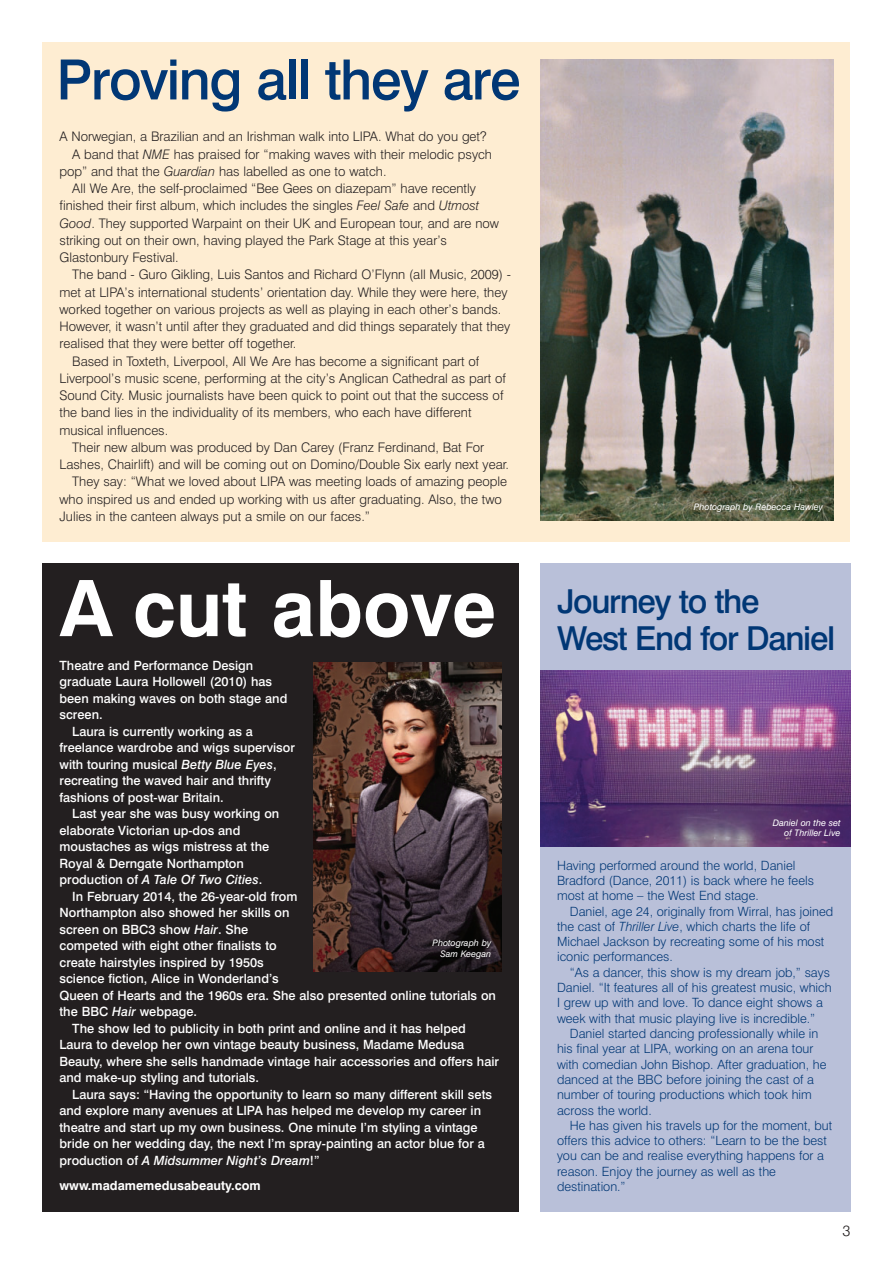
<style>
.page{position:relative;width:893px;height:1263px;background:#fff}
.page>*{position:absolute;margin:0;border:0;box-sizing:border-box;transform-origin:0 0}
.t1{font:700 78px "Swiss 721 BT";color:#fff}
.t2{font:500 55.5px "Swiss 721 BT";letter-spacing:-.03em;color:#013775}
.t3{font:500 33px/37.5px "Swiss 721 BT";letter-spacing:-.04em;color:#013775}
.t4{font:300 15px "Swiss 721 BT";color:#231f20}
.t5{font:300 13.2px "Swiss 721 BT";color:#231f20}
.t6{font:500 12.75px "Swiss 721 BT";color:#fff}
.t7{font:300 12.75px/15.3px "Swiss 721 BT";color:#013775}
.t8{font:italic 500 12.75px "Swiss 721 BT";color:#fff}
.t9{font:700 12.75px "Swiss 721 BT";color:#fff}
.t10{font:italic 9px/10.8px "Swiss 721 BT";color:#fff;text-align:right}
.s1{font-style:italic}
.s2{font-style:normal}
</style>
<div class="page">
<div style="left:43px;top:43px;width:807px;height:499px;background:#feedd2"></div>
<img style="left:540px;top:60px;width:293px;height:460px">
<div style="left:540px;top:563px;width:310px;height:649px;background:#b9c0d9"></div>
<img style="left:540px;top:670px;width:310px;height:176px">
<div style="left:43px;top:563px;width:476px;height:649px;background:#231f20"></div>
<img style="left:313px;top:662px;width:189px;height:310px">
<h2 class="t2" style="left:57px;top:60px;width:466px">Proving all they are</h2>
<p class="t5" style="left:60px;top:132px;width:429px">A Norwegian, a Brazilian and an Irishman walk into LIPA. What do you get?</p>
<p class="t5" style="left:72px;top:149px;width:421px">A band that <span class="s1">NME</span> has praised for “making waves with their melodic psych</p>
<p class="t5" style="left:60px;top:166px;width:328px">pop” and that the <span class="s1">Guardian</span> has labelled as one to watch.</p>
<p class="t5" style="left:72px;top:184px;width:405px">All We Are, the self-proclaimed “Bee Gees on diazepam” have recently</p>
<p class="t5" style="left:60px;top:201px;width:421px">finished their first album, which includes the singles <span class="s1">Feel Safe</span> and <span class="s1">Utmost</span></p>
<p class="t5" style="left:60px;top:218px;width:441px"><span class="s1">Good</span>. They supported Warpaint on their UK and European tour, and are now</p>
<p class="t5" style="left:60px;top:235px;width:389px">striking out on their own, having played the Park Stage at this year’s</p>
<p class="t5" style="left:60px;top:253px;width:121px">Glastonbury Festival.</p>
<p class="t5" style="left:72px;top:270px;width:440px">The band - Guro Gikling, Luis Santos and Richard O’Flynn (all Music, 2009) -</p>
<p class="t5" style="left:60px;top:287px;width:449px">met at LIPA’s international students’ orientation day. While they were here, they</p>
<p class="t5" style="left:60px;top:304px;width:443px">worked together on various projects as well as playing in each other’s bands.</p>
<p class="t5" style="left:60px;top:322px;width:452px">However, it wasn’t until after they graduated and did things separately that they</p>
<p class="t5" style="left:60px;top:339px;width:238px">realised that they were better off together.</p>
<p class="t5" style="left:72px;top:356px;width:409px">Based in Toxteth, Liverpool, All We Are has become a significant part of</p>
<p class="t5" style="left:60px;top:373px;width:448px">Liverpool’s music scene, performing at the city’s Anglican Cathedral as part of</p>
<p class="t5" style="left:60px;top:391px;width:445px">Sound City. Music journalists have been quick to point out that the success of</p>
<p class="t5" style="left:60px;top:408px;width:414px">the band lies in the individuality of its members, who each have different</p>
<p class="t5" style="left:60px;top:425px;width:110px">musical influences.</p>
<p class="t5" style="left:72px;top:442px;width:413px">Their new album was produced by Dan Carey (Franz Ferdinand, Bat For</p>
<p class="t5" style="left:60px;top:460px;width:451px">Lashes, Chairlift) and will be coming out on Domino/Double Six early next year.</p>
<p class="t5" style="left:72px;top:477px;width:436px">They say: “What we loved about LIPA was meeting loads of amazing people</p>
<p class="t5" style="left:60px;top:494px;width:444px">who inspired us and ended up working with us after graduating. Also, the two</p>
<p class="t5" style="left:60px;top:511px;width:312px">Julies in the canteen always put a smile on our faces.”</p>
<h1 class="t1" style="left:60px;top:570px;width:438px">A cut above</h1>
<p class="t6" style="left:60px;top:661px;width:195px">Theatre and Performance Design</p>
<p class="t6" style="left:60px;top:677px;width:214px">graduate Laura Hollowell (2010) has</p>
<p class="t6" style="left:60px;top:694px;width:229px">been making waves on both stage and</p>
<p class="t6" style="left:60px;top:710px;width:45px">screen.</p>
<p class="t6" style="left:72px;top:727px;width:182px">Laura is currently working as a</p>
<p class="t6" style="left:60px;top:743px;width:237px">freelance wardrobe and wigs supervisor</p>
<p class="t6" style="left:60px;top:760px;width:218px">with touring musical <span class="s1">Betty Blue Eyes</span>,</p>
<p class="t6" style="left:60px;top:776px;width:213px">recreating the waved hair and thrifty</p>
<p class="t6" style="left:60px;top:793px;width:166px">fashions of post-war Britain.</p>
<p class="t6" style="left:72px;top:809px;width:209px">Last year she was busy working on</p>
<p class="t6" style="left:60px;top:826px;width:182px">elaborate Victorian up-dos and</p>
<p class="t6" style="left:60px;top:842px;width:211px">moustaches as wigs mistress at the</p>
<p class="t6" style="left:60px;top:859px;width:186px">Royal &amp; Derngate Northampton</p>
<p class="t8" style="left:60px;top:873px;width:204px"><span class="s2">production of</span> A Tale Of Two Cities<span class="s2">.</span></p>
<p class="t6" style="left:72px;top:892px;width:227px">In February 2014, the 26-year-old from</p>
<p class="t6" style="left:60px;top:908px;width:232px">Northampton also showed her skills on</p>
<p class="t6" style="left:60px;top:925px;width:190px">screen on BBC3 show <span class="s1">Hair</span>. She</p>
<p class="t6" style="left:60px;top:941px;width:219px">competed with eight other finalists to</p>
<p class="t6" style="left:60px;top:958px;width:206px">create hairstyles inspired by 1950s</p>
<p class="t6" style="left:60px;top:974px;width:221px">science fiction, Alice in Wonderland’s</p>
<p class="t6" style="left:60px;top:991px;width:438px">Queen of Hearts and the 1960s era. She also presented online tutorials on</p>
<p class="t6" style="left:60px;top:1007px;width:139px">the BBC <span class="s1">Hair</span> webpage.</p>
<p class="t6" style="left:72px;top:1024px;width:395px">The show led to publicity in both print and online and it has helped</p>
<p class="t6" style="left:60px;top:1040px;width:406px">Laura to develop her own vintage beauty business, Madame Medusa</p>
<p class="t6" style="left:60px;top:1057px;width:441px">Beauty, where she sells handmade vintage hair accessories and offers hair</p>
<p class="t6" style="left:60px;top:1073px;width:201px">and make-up styling and tutorials.</p>
<p class="t6" style="left:72px;top:1090px;width:421px">Laura says: “Having the opportunity to learn so many different skill sets</p>
<p class="t6" style="left:60px;top:1106px;width:423px">and explore many avenues at LIPA has helped me develop my career in</p>
<p class="t6" style="left:60px;top:1123px;width:420px">theatre and start up my own business. One minute I’m styling a vintage</p>
<p class="t6" style="left:60px;top:1139px;width:427px">bride on her wedding day, the next I’m spray-painting an actor blue for a</p>
<p class="t8" style="left:60px;top:1154px;width:261px"><span class="s2">production of</span> A Midsummer Night’s Dream<span class="s2">!”</span></p>
<p class="t9" style="left:60px;top:1179px;width:203px">www.madamemedusabeauty.com</p>
<p class="t10" style="left:432px;top:938px;width:60px">Photograph by<br>Sam Keegan</p>
<p class="t10" style="left:694px;top:502px;width:130px">Photograph by Rebecca Hawley</p>
<h3 class="t3" style="left:557px;top:586px;width:280px">Journey to the<br>West End for Daniel</h3>
<p class="t10" style="left:773px;top:818px;width:69px">Daniel on the set of Thriller Live</p>
<p class="t7" style="left:557px;top:859px;width:258px">Having performed around the world, Daniel<br>Bradford (Dance, 2011) is back where he feels most at home – the West End stage.</p>
<p class="t7" style="left:557px;top:905px;width:278px;text-indent:13px">Daniel, age 24, originally from Wirral, has joined the cast of <span class="s1">Thriller Live</span>, which charts the life of Michael Jackson by recreating some of his most iconic performances.</p>
<p class="t7" style="left:557px;top:966px;width:276px;text-indent:13px">“As a dancer, this show is my dream job,” says Daniel. “It features all of his greatest music, which I grew up with and love. To dance eight shows a week with that music playing live is incredible.”</p>
<p class="t7" style="left:557px;top:1027px;width:271px;text-indent:13px">Daniel started dancing professionally while in his final year at LIPA, working on an arena tour with comedian John Bishop. After graduation, he danced at the BBC before joining the cast of a number of touring productions which took him across the world.</p>
<p class="t7" style="left:557px;top:1119px;width:277px;text-indent:13px">He has given his travels up for the moment, but offers this advice to others: “Learn to be the best you can be and realise everything happens for a reason. Enjoy the journey as well as the destination.”</p>
<p class="t4" style="left:842px;top:1225px;width:9px">3</p>
</div>
